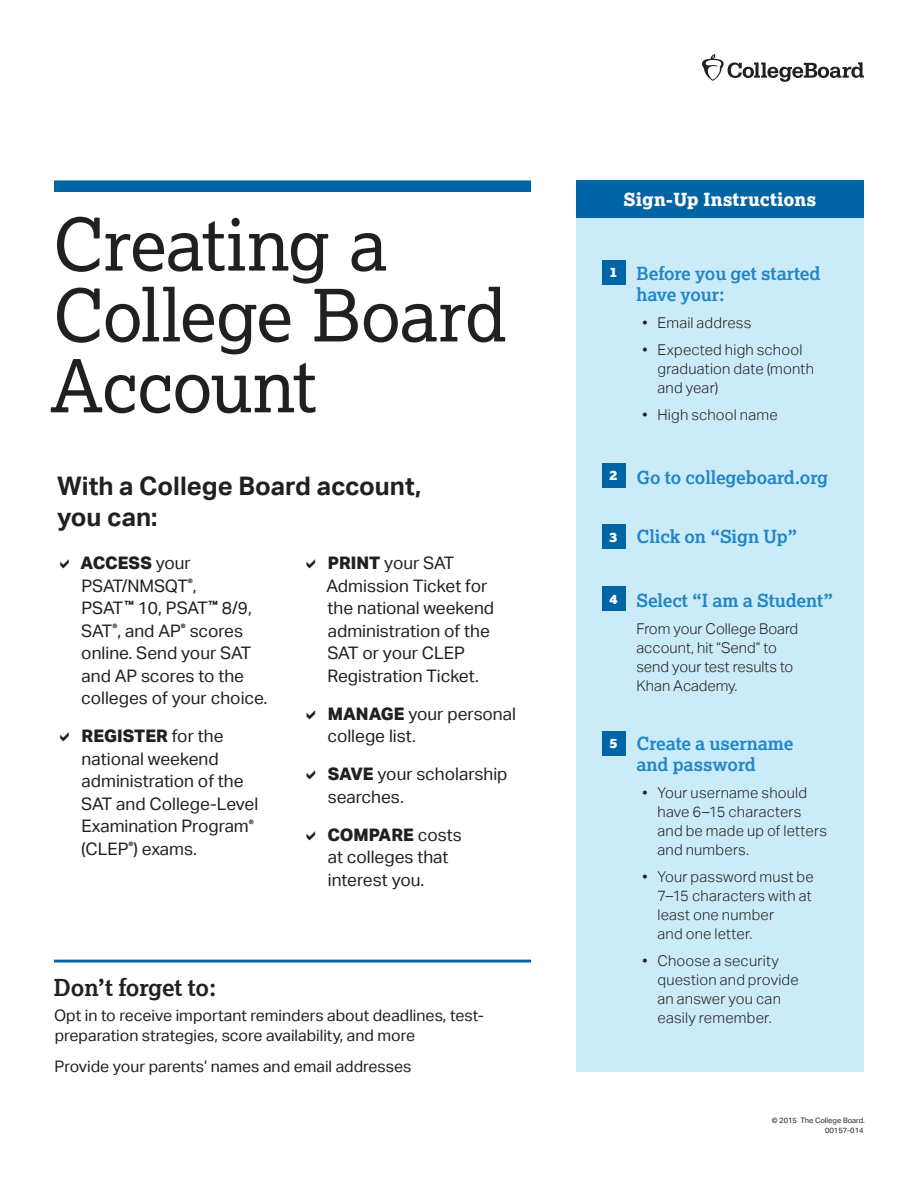
<style>
.page{position:relative;width:918px;height:1188px;background:#fff}
.page>*{position:absolute;margin:0;border:0;box-sizing:border-box;transform-origin:0 0}
.t1{font:72.15px/70.8px "Lexia";letter-spacing:-.015em;color:#231f20}
.Bullet_List{font:700 25.5px/30.6px "Aktiv Grotesk";color:#231f20}
.Header_2{font:700 23.25px "Lexia";letter-spacing:-.005em;color:#231f20}
.Header_2-2{font:700 18px/21px "Lexia";letter-spacing:-.005em;color:#2186c8}
.t2{font:800 18px "Lexia";letter-spacing:.005em;color:#fff}
.t3{font:17.25px/22.5px "Aktiv Grotesk";color:#231f20}
.Bullet_List-2{font:15.9px/20.2px "Aktiv Grotesk";color:#231f20}
.Body{font:300 14.85px/18.9px "Aktiv Grotesk";letter-spacing:.015em;color:#231f20}
.Body-2{font:900 13.5px "Lexia";color:#fff}
.Bullet_List-3{font:7.5px "Aktiv Grotesk";color:#231f20}
.s1{font-weight:800}
</style>
<div class="page">
<div style="left:576px;top:218px;width:288px;height:854px;background:#cbebf9"></div>
<div style="left:576px;top:180px;width:288px;height:38px;background:#0065a4"></div>
<div style="left:54px;top:180px;width:477px;height:12px;background:#0065a4"></div>
<hr style="left:54px;top:960px;width:477px;height:3px;background:#0065a4">
<svg style="left:702px;top:54px;width:162px;height:28px"></svg>
<div style="left:602px;top:463px;width:23px;height:24px;background:#0065a4"></div>
<div style="left:602px;top:525px;width:23px;height:24px;background:#0065a4"></div>
<div style="left:602px;top:587px;width:23px;height:24px;background:#0065a4"></div>
<div style="left:602px;top:731px;width:23px;height:24px;background:#0065a4"></div>
<div style="left:602px;top:260px;width:23px;height:24px;background:#0065a4"></div>
<p class="t1" style="left:50px;top:207px;width:458px">Creating a<br>College Board<br>Account</p>
<p class="Bullet_List" style="left:57px;top:471px;width:366px">With a College Board account, you can:</p>
<p class="t3" style="left:81px;top:552px;width:188px"><span class="s1">ACCESS</span> your<br>PSAT/NMSQT<sup>®</sup>,<br>PSAT<sup>™</sup> 10, PSAT<sup>™</sup> 8/9,<br>SAT<sup>®</sup>, and AP<sup>®</sup> scores online. Send your SAT and AP scores to the colleges of your choice.</p>
<p class="t3" style="left:81px;top:725px;width:179px"><span class="s1">REGISTER</span> for the national weekend administration of the<br>SAT and College-Level<br>Examination Program<sup>® </sup>(CLEP<sup>®</sup>) exams.</p>
<p class="t3" style="left:327px;top:552px;width:169px"><span class="s1">PRINT</span> your SAT<br>Admission Ticket for the national weekend administration of the<br>SAT or your CLEP<br>Registration Ticket.</p>
<p class="t3" style="left:328px;top:703px;width:190px"><span class="s1">MANAGE</span> your personal college list.</p>
<p class="t3" style="left:328px;top:763px;width:181px"><span class="s1">SAVE</span> your scholarship searches.</p>
<p class="t3" style="left:327px;top:824px;width:136px"><span class="s1">COMPARE</span> costs at colleges that interest you.</p>
<p class="Header_2" style="left:54px;top:973px;width:164px">Don’t forget to:</p>
<p class="Bullet_List-2" style="left:54px;top:1005px;width:431px">Opt in to receive important reminders about deadlines, test&shy;preparation strategies, score availability, and more</p>
<p class="Bullet_List-2" style="left:55px;top:1056px;width:358px">Provide your parents’ names and email addresses</p>
<p class="t2" style="left:624px;top:187px;width:194px">Sign-Up Instructions</p>
<p class="Body-2" style="left:609px;top:263px;width:10px">1</p>
<p class="Header_2-2" style="left:636px;top:262px;width:185px">Before you get started have your:</p>
<p class="Body" style="left:642px;top:313px;width:110px">• Email address</p>
<p class="Body" style="left:657px;top:340px;width:158px;text-indent:-15px">• Expected high school graduation date (month and year)</p>
<p class="Body" style="left:642px;top:405px;width:137px">• High school name</p>
<p class="Body-2" style="left:609px;top:466px;width:10px">2</p>
<p class="Header_2-2" style="left:636px;top:467px;width:193px">Go to collegeboard.org</p>
<p class="Body-2" style="left:609px;top:528px;width:10px">3</p>
<p class="Header_2-2" style="left:636px;top:526px;width:162px">Click on “Sign Up”</p>
<p class="Body-2" style="left:609px;top:590px;width:10px">4</p>
<p class="Header_2-2" style="left:636px;top:590px;width:198px">Select “I am a Student”</p>
<p class="Body" style="left:636px;top:620px;width:163px">From your College Board account, hit “Send” to send your test results to<br>Khan Academy.</p>
<p class="Body-2" style="left:609px;top:734px;width:10px">5</p>
<p class="Header_2-2" style="left:636px;top:733px;width:159px">Create a username and password</p>
<p class="Body" style="left:657px;top:784px;width:171px;text-indent:-15px">• Your username should have 6–15 characters and be made up of letters and numbers.</p>
<p class="Body" style="left:657px;top:868px;width:158px;text-indent:-15px">• Your password must be<br>7–15 characters with at least one number<br>and one letter.</p>
<p class="Body" style="left:657px;top:951px;width:143px;text-indent:-15px">• Choose a security question and provide an answer you can easily remember.</p>
<p class="Bullet_List-3" style="left:772px;top:1116px;width:95px">© 2015 The College Board.</p>
<p class="Bullet_List-3" style="left:825px;top:1126px;width:40px">00157-014</p>
</div>
